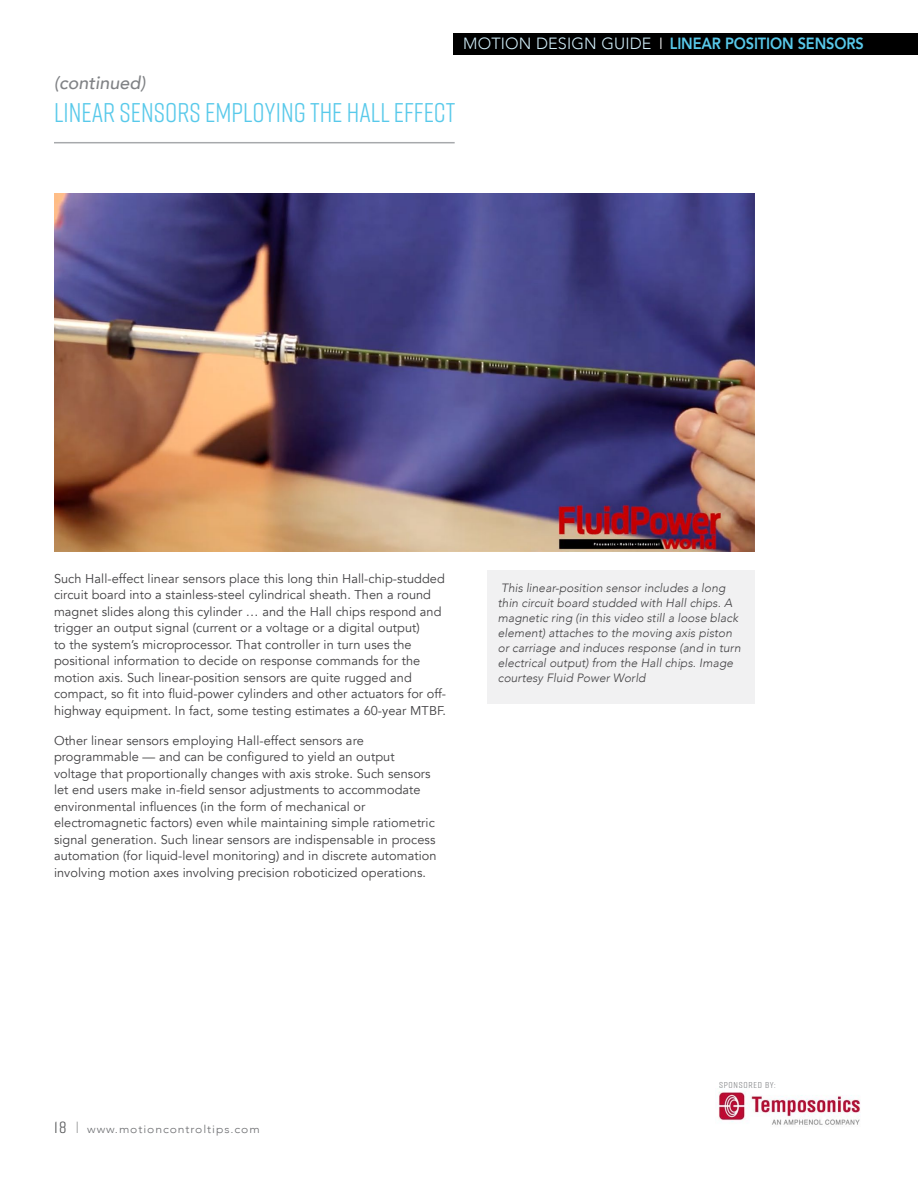
<style>
.page{position:relative;width:918px;height:1188px;background:#fff}
.page>*{position:absolute;margin:0;border:0;box-sizing:border-box;transform-origin:0 0}
.t1{font:27px "Rift";color:#58c9ea}
.t2{font:italic 500 18px "Avenir";color:#808285}
.t3{font:800 16.2px "Avenir";letter-spacing:-.01em;color:#58c9ea;scale:.9 1}
.t4{font:12.75px/16.5px "Avenir";letter-spacing:.005em;color:#414042}
.t5{font:italic 300 12px/15px "Avenir";letter-spacing:.005em;color:#414042}
.t6{font:300 10.95px "Avenir";letter-spacing:.075em;color:#6d6e71;scale:1.11 1}
.t7{font:8.55px "Rift";letter-spacing:.075em;color:#808285;scale:1.11 1}
.s1{font-weight:300;color:#cfecf7}
.s2{font-weight:300;color:#fff}
.s3{font-family:"Rift";font-weight:400;font-size:16.2px;color:#58595b}
</style>
<div class="page">
<img style="left:717px;top:1092px;width:143px;height:33px">
<div style="left:454px;top:33px;width:464px;height:22px;background:#000"></div>
<hr style="left:54px;top:142px;width:401px;height:1px;background:#a7a9ac">
<img style="left:54px;top:194px;width:701px;height:357px">
<div style="left:487px;top:570px;width:268px;height:134px;background:#f1f1f2"></div>
<p class="t3" style="left:463px;top:31px;width:447px"><span class="s1">MOTION DESIGN GUIDE</span> <span class="s2">I</span> LINEAR POSITION SENSORS</p>
<h2 class="t2" style="left:54px;top:72px;width:93px">(continued)</h2>
<h1 class="t1" style="left:54px;top:94px;width:403px">LINEAR SENSORS EMPLOYING THE HALL EFFECT</h1>
<p class="t4" style="left:54px;top:571px;width:394px">Such Hall-effect linear sensors place this long thin Hall-chip-studded circuit board into a stainless-steel cylindrical sheath. Then a round magnet slides along this cylinder … and the Hall chips respond and trigger an output signal (current or a voltage or a digital output)<br>to the system’s microprocessor. That controller in turn uses the positional information to decide on response commands for the motion axis. Such linear-position sensors are quite rugged and compact, so fit into fluid-power cylinders and other actuators for off&shy;highway equipment. In fact, some testing estimates a 60-year MTBF.</p>
<p class="t4" style="left:54px;top:733px;width:384px">Other linear sensors employing Hall-effect sensors are programmable — and can be configured to yield an output voltage that proportionally changes with axis stroke. Such sensors let end users make in-field sensor adjustments to accommodate environmental influences (in the form of mechanical or electromagnetic factors) even while maintaining simple ratiometric signal generation. Such linear sensors are indispensable in process automation (for liquid-level monitoring) and in discrete automation involving motion axes involving precision roboticized operations.</p>
<p class="t5" style="left:498px;top:580px;width:244px">This linear-position sensor includes a long thin circuit board studded with Hall chips. A magnetic ring (in this video still a loose black element) attaches to the moving axis piston or carriage and induces response (and in turn electrical output) from the Hall chips. Image courtesy Fluid Power World</p>
<p class="t6" style="left:54px;top:1123px;width:187px"><span class="s3">18 I</span> www.motioncontroltips.com</p>
<p class="t7" style="left:719px;top:1079px;width:52px">SPONSORED BY:</p>
</div>
